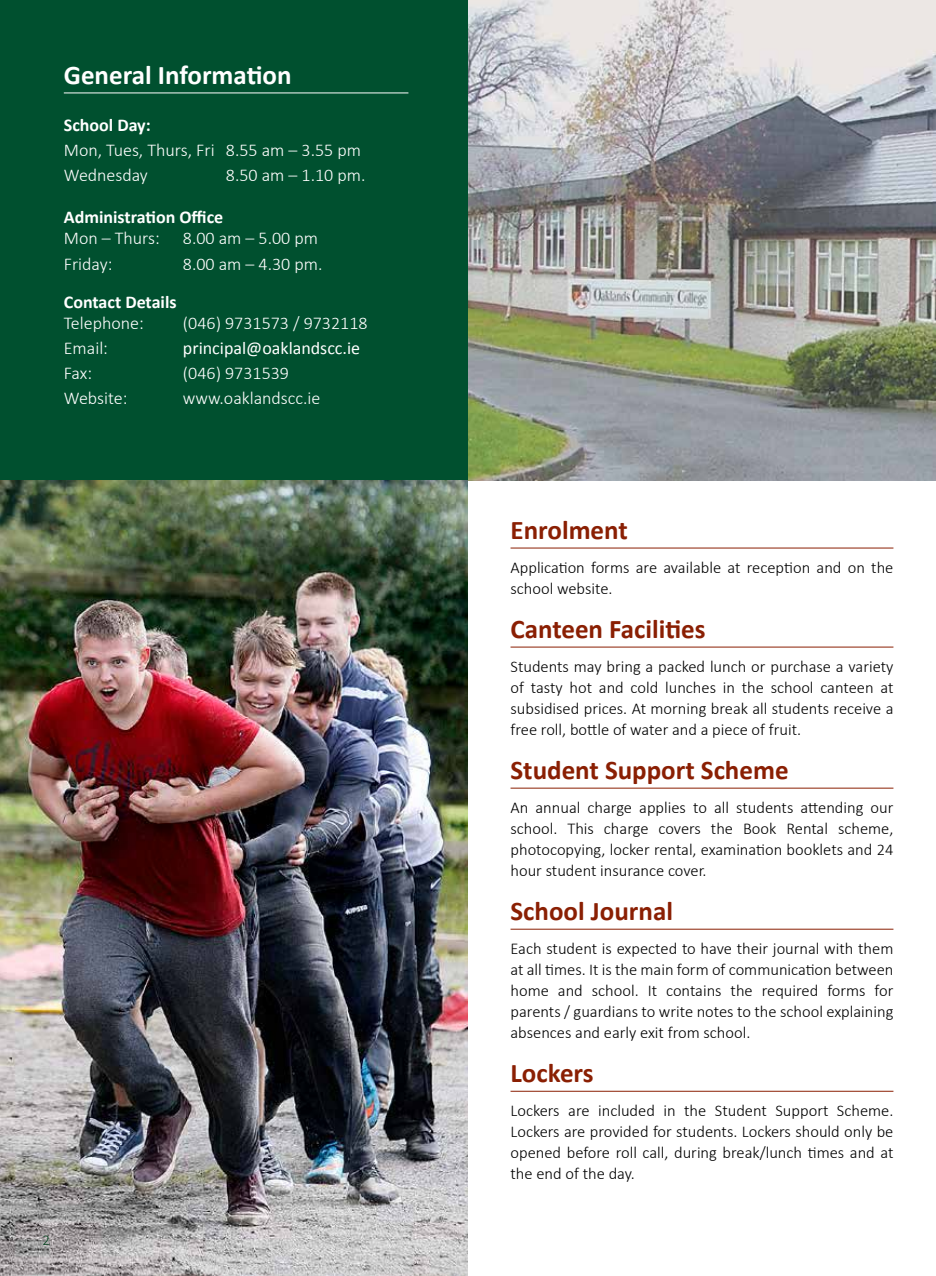
<style>
.page{position:relative;width:936px;height:1276px;background:#fff}
.page>*{position:absolute;margin:0;border:0;box-sizing:border-box;transform-origin:0 0}
.t1{font:700 27px "Calibri";color:#8a1f03}
.t2{font:700 27px "Calibri";color:#fff}
.t3{font:300 18px/25.2px "Calibri";color:#fff}
.t4{font:700 18px "Calibri";color:#fff}
.t5{font:18px "Calibri";color:#fff}
.t6{font:300 16.5px/21px "Calibri";color:#000;text-align:justify}
.t7{font:300 15px "Calibri";color:#003f1a}
</style>
<div class="page">
<hr style="left:935px;top:0;width:1px;height:1276px;background:#f9f4f2">
<hr style="left:510px;top:547px;width:383px;height:1px;background:#8a1f03">
<hr style="left:510px;top:647px;width:383px;height:1px;background:#8a1f03">
<hr style="left:510px;top:788px;width:383px;height:1px;background:#8a1f03">
<hr style="left:510px;top:929px;width:383px;height:1px;background:#8a1f03">
<hr style="left:510px;top:1091px;width:383px;height:1px;background:#8a1f03">
<div style="left:0;top:0;width:468px;height:480px;background:#00502f"></div>
<img style="left:468px;top:0;width:467px;height:480px">
<img style="left:0;top:480px;width:468px;height:796px">
<hr style="left:64px;top:93px;width:344px;height:1px;background:#fff">
<h1 class="t2" style="left:64px;top:58px;width:229px">General Information</h1>
<p class="t4" style="left:64px;top:113px;width:88px">School Day:</p>
<p class="t3" style="left:64px;top:136px;width:299px">Mon, Tues, Thurs, Fri 8.55 am – 3.55 pm<br>Wednesday</p>
<p class="t3" style="left:226px;top:162px;width:141px">8.50 am – 1.10 pm.</p>
<p class="t4" style="left:64px;top:206px;width:161px">Administration Office</p>
<p class="t3" style="left:64px;top:225px;width:98px">Mon – Thurs:</p>
<p class="t3" style="left:183px;top:225px;width:137px">8.00 am – 5.00 pm</p>
<p class="t3" style="left:64px;top:250px;width:50px">Friday:</p>
<p class="t3" style="left:183px;top:250px;width:141px">8.00 am – 4.30 pm.</p>
<p class="t4" style="left:64px;top:290px;width:114px">Contact Details</p>
<p class="t3" style="left:64px;top:309px;width:81px">Telephone:</p>
<p class="t3" style="left:183px;top:309px;width:186px">(046) 9731573 / 9732118</p>
<p class="t3" style="left:64px;top:334px;width:46px">Email:</p>
<p class="t5" style="left:183px;top:336px;width:179px">principal@oaklandscc.ie</p>
<p class="t3" style="left:64px;top:360px;width:30px">Fax:</p>
<p class="t3" style="left:183px;top:360px;width:108px">(046) 9731539</p>
<p class="t3" style="left:64px;top:385px;width:65px">Website:</p>
<p class="t3" style="left:183px;top:385px;width:139px">www.oaklandscc.ie</p>
<p class="t7" style="left:43px;top:1230px;width:9px">2</p>
<h1 class="t1" style="left:510px;top:513px;width:119px">Enrolment</h1>
<p class="t6" style="left:510px;top:556px;width:384px">Application forms are available at reception and on the school website.</p>
<h1 class="t1" style="left:510px;top:612px;width:197px">Canteen Facilities</h1>
<p class="t6" style="left:510px;top:655px;width:384px">Students may bring a packed lunch or purchase a variety of tasty hot and cold lunches in the school canteen at subsidised prices. At morning break all students receive a free roll, bottle of water and a piece of fruit.</p>
<h1 class="t1" style="left:510px;top:753px;width:279px">Student Support Scheme</h1>
<p class="t6" style="left:510px;top:796px;width:384px">An annual charge applies to all students attending our school. This charge covers the Book Rental scheme, photocopying, locker rental, examination booklets and 24 hour student insurance cover.</p>
<h1 class="t1" style="left:510px;top:894px;width:164px">School Journal</h1>
<p class="t6" style="left:510px;top:937px;width:384px">Each student is expected to have their journal with them at all times. It is the main form of communication between home and school. It contains the required forms for parents / guardians to write notes to the school explaining absences and early exit from school.</p>
<h1 class="t1" style="left:510px;top:1056px;width:85px">Lockers</h1>
<p class="t6" style="left:510px;top:1099px;width:384px">Lockers are included in the Student Support Scheme.<br>Lockers are provided for students. Lockers should only be opened before roll call, during break/lunch times and at the end of the day.</p>
</div>
